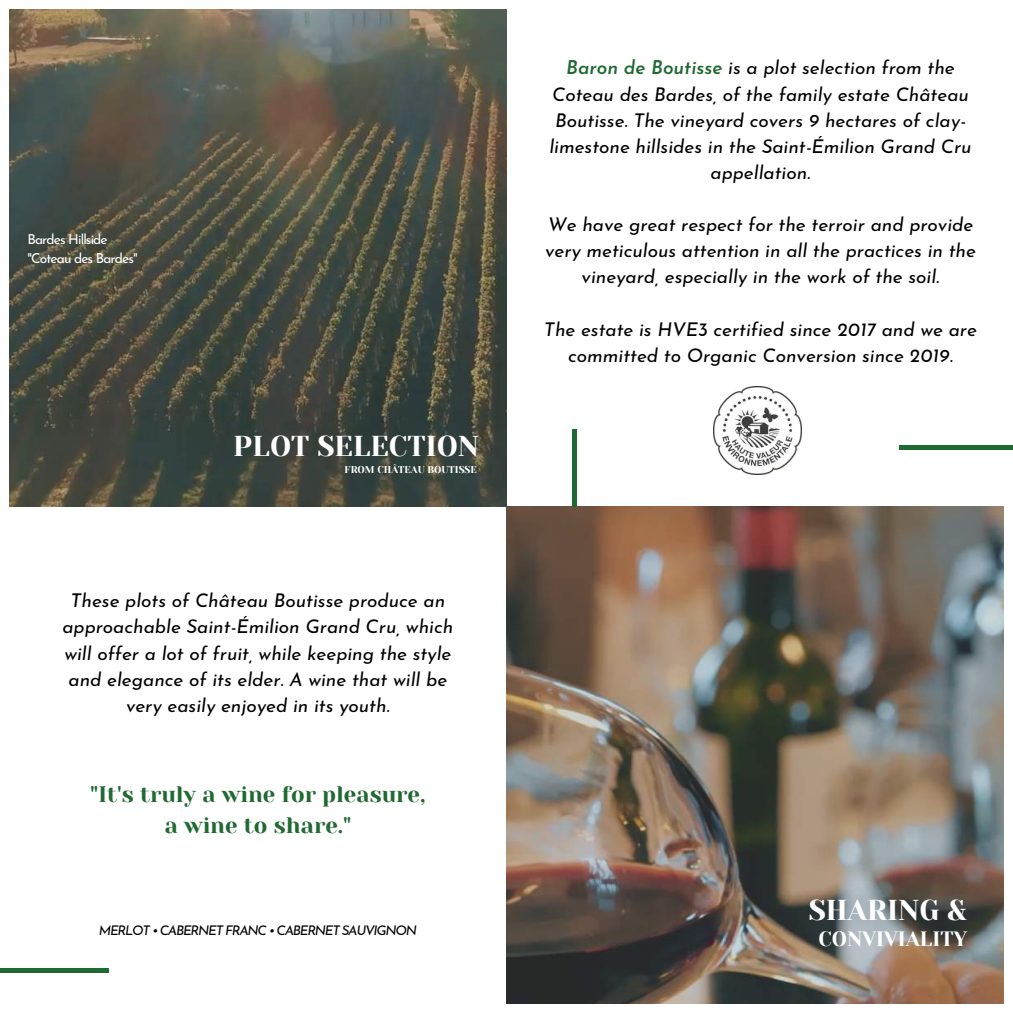
<style>
.page{position:relative;width:1013px;height:1013px;background:#fff}
.page>*{position:absolute;margin:0;border:0;box-sizing:border-box;transform-origin:0 0}
.t1{font:28.62px "Yeseva One";color:#fff}
.t2{font:22.25px/30.8px "Yeseva One";color:#216933;text-align:center}
.t3{font:20.62px "Yeseva One";color:#fff}
.t4{font:italic 19px/26.1px "Josefin Sans";color:#000;text-align:center}
.t5{font:13.75px/18.9px "Josefin Sans";letter-spacing:-.065em;color:#fff}
.t6{font:italic 13.38px "Josefin Sans";letter-spacing:-.09em;color:#000}
.t7{font:9.88px "Yeseva One";color:#fff}
.s1{font-weight:600;color:#216933}
</style>
<div class="page">
<img style="left:506px;top:506px;width:497px;height:497px">
<hr style="left:572px;top:428px;width:4px;height:78px;background:#216933">
<hr style="left:899px;top:445px;width:113px;height:4px;background:#216933">
<img style="left:713px;top:387px;width:88px;height:88px">
<div style="left:0;top:968px;width:108px;height:5px;background:#216933"></div>
<img style="left:9px;top:9px;width:497px;height:497px">
<p class="t5" style="left:27px;top:231px;width:112px">Bardes Hillside "Coteau des Bardes"</p>
<h1 class="t1" style="left:233px;top:430px;width:247px">PLOT SELECTION</h1>
<p class="t7" style="left:344px;top:463px;width:134px">FROM CHÂTEAU BOUTISSE</p>
<p class="t4" style="left:62px;top:589px;width:392px">These plots of Château Boutisse produce an approachable Saint-Émilion Grand Cru, which will offer a lot of fruit, while keeping the style and elegance of its elder. A wine that will be very easily enjoyed in its youth.</p>
<p class="t2" style="left:90px;top:779px;width:337px">"It's truly a wine for pleasure, a wine to share."</p>
<p class="t6" style="left:99px;top:925px;width:319px">MERLOT • CABERNET FRANC • CABERNET SAUVIGNON</p>
<p class="t4" style="left:549px;top:57px;width:424px"><span class="s1">Baron de Boutisse</span> is a plot selection from the Coteau des Bardes, of the family estate Château Boutisse. The vineyard covers 9 hectares of clay&shy;limestone hillsides in the Saint-Émilion Grand Cru appellation.</p>
<p class="t4" style="left:545px;top:213px;width:432px">We have great respect for the terroir and provide very meticulous attention in all the practices in the vineyard, especially in the work of the soil.</p>
<p class="t4" style="left:544px;top:318px;width:434px">The estate is HVE3 certified since 2017 and we are committed to Organic Conversion since 2019.</p>
<h1 class="t1" style="left:808px;top:893px;width:160px">SHARING &amp;</h1>
<p class="t3" style="left:818px;top:926px;width:150px">CONVIVIALITY</p>
</div>
